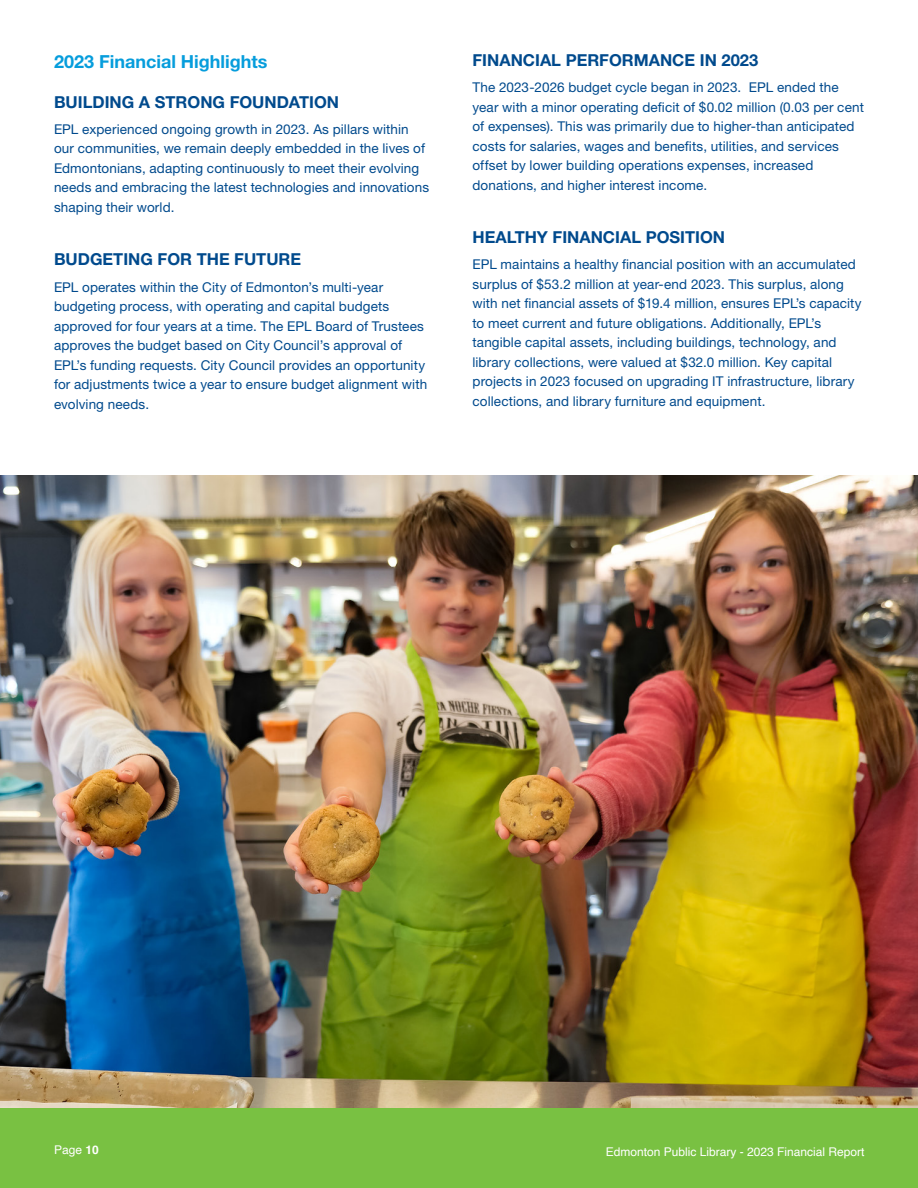
<style>
.page{position:relative;width:918px;height:1188px;background:#fff}
.page>*{position:absolute;margin:0;border:0;box-sizing:border-box;transform-origin:0 0}
.t1{font:700 18px "Helvetica Neue LT Std";color:#069ddc}
.MidParagraph_All_Caps_Header{font:700 16.5px "Helvetica Neue LT Std";color:#004a8d}
.Body{font:13.5px/19.5px "Helvetica Neue LT Std";letter-spacing:.01em;color:#004a8d}
.t2{font:12px "Helvetica";color:#fff}
.s1{font-weight:700}
</style>
<div class="page">
<img style="left:0;top:475px;width:918px;height:633px">
<div style="left:0;top:1108px;width:918px;height:80px;background:#79c142"></div>
<p class="t1" style="left:54px;top:50px;width:215px">2023 Financial Highlights</p>
<p class="MidParagraph_All_Caps_Header" style="left:54px;top:91px;width:287px">BUILDING A STRONG FOUNDATION</p>
<p class="Body" style="left:54px;top:119px;width:377px">EPL experienced ongoing growth in 2023. As pillars within our communities, we remain deeply embedded in the lives of Edmontonians, adapting continuously to meet their evolving needs and embracing the latest technologies and innovations shaping their world.</p>
<p class="MidParagraph_All_Caps_Header" style="left:54px;top:249px;width:249px">BUDGETING FOR THE FUTURE</p>
<p class="Body" style="left:54px;top:277px;width:375px">EPL operates within the City of Edmonton’s multi-year budgeting process, with operating and capital budgets approved for four years at a time. The EPL Board of Trustees approves the budget based on City Council’s approval of EPL’s funding requests. City Council provides an opportunity for adjustments twice a year to ensure budget alignment with evolving needs.</p>
<p class="MidParagraph_All_Caps_Header" style="left:472px;top:50px;width:287px">FINANCIAL PERFORMANCE IN 2023</p>
<p class="Body" style="left:472px;top:77px;width:393px">The 2023-2026 budget cycle began in 2023. EPL ended the year with a minor operating deficit of $0.02 million (0.03 per cent of expenses). This was primarily due to higher-than anticipated costs for salaries, wages and benefits, utilities, and services offset by lower building operations expenses, increased donations, and higher interest income.</p>
<p class="MidParagraph_All_Caps_Header" style="left:472px;top:227px;width:254px">HEALTHY FINANCIAL POSITION</p>
<p class="Body" style="left:472px;top:255px;width:391px">EPL maintains a healthy financial position with an accumulated surplus of $53.2 million at year-end 2023. This surplus, along with net financial assets of $19.4 million, ensures EPL’s capacity to meet current and future obligations. Additionally, EPL’s tangible capital assets, including buildings, technology, and library collections, were valued at $32.0 million. Key capital projects in 2023 focused on upgrading IT infrastructure, library collections, and library furniture and equipment.</p>
<p class="t2" style="left:54px;top:1140px;width:46px">Page <span class="s1">10</span></p>
<p class="t2" style="left:606px;top:1142px;width:260px">Edmonton Public Library - 2023 Financial Report</p>
</div>
